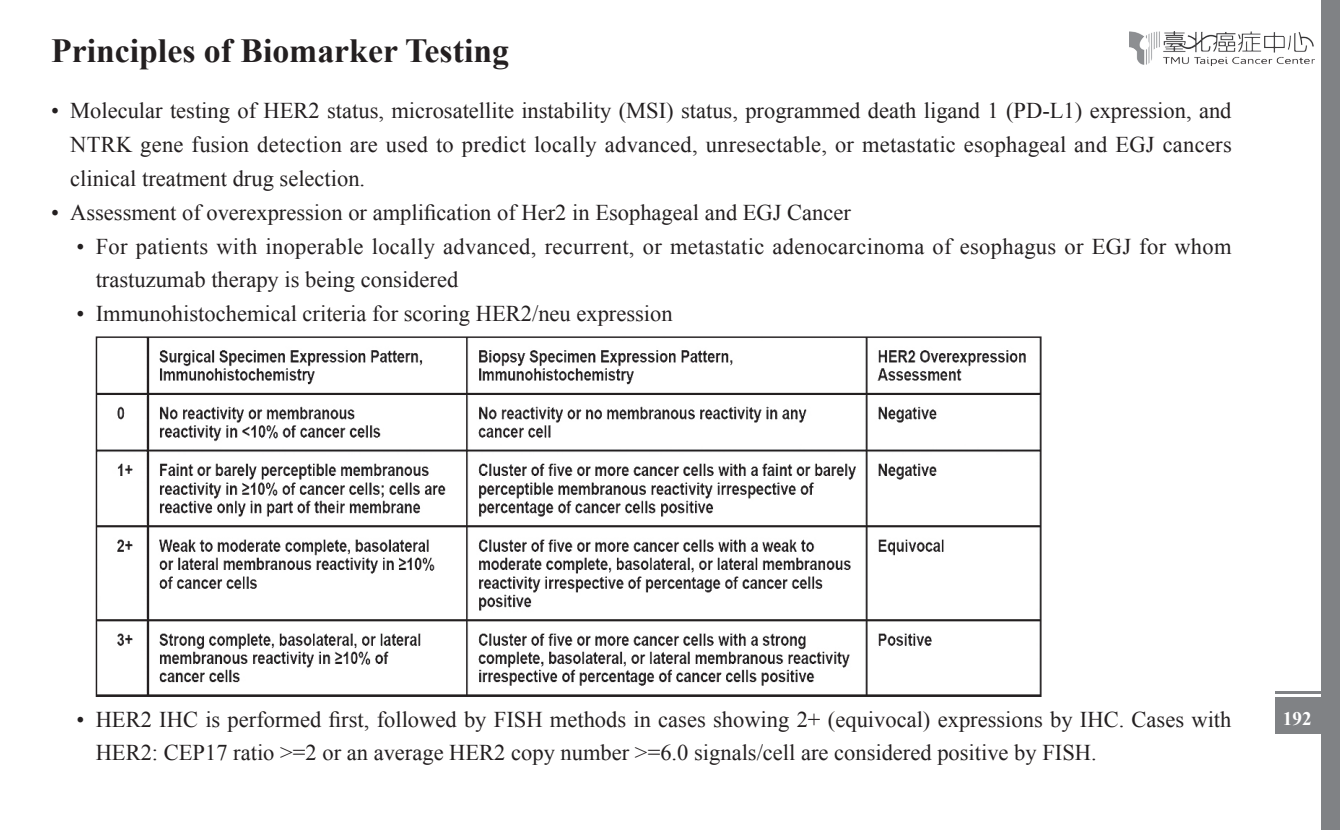
<style>
.page{position:relative;width:1340px;height:830px;background:#fff}
.page>*{position:absolute;margin:0;border:0;box-sizing:border-box;transform-origin:0 0}
.t1{font:700 33.75px "Times New Roman";color:#231f20}
.t2{font:22.5px/33.8px "Times New Roman";color:#231f20}
.t3{font:700 19.12px "Times New Roman";color:#fff}
</style>
<div class="page">
<div style="left:1320px;top:0;width:19px;height:829px;background:#808285"></div>
<img style="left:1129px;top:31px;width:185px;height:34px">
<div style="left:1274px;top:697px;width:48px;height:36px;background:#808285"></div>
<hr style="left:1274px;top:690px;width:47px;height:3px;background:#808285">
<img style="left:96px;top:336px;width:946px;height:360px">
<h1 class="t1" style="left:51px;top:27px;width:459px">Principles of Biomarker Testing</h1>
<p class="t2" style="left:70px;top:94px;width:1163px;text-align:justify;text-indent:-19px">• Molecular testing of HER2 status, microsatellite instability (MSI) status, programmed death ligand 1 (PD-L1) expression, and NTRK gene fusion detection are used to predict locally advanced, unresectable, or metastatic esophageal and EGJ cancers clinical treatment drug selection.</p>
<p class="t2" style="left:51px;top:195px;width:801px">• Assessment of overexpression or amplification of Her2 in Esophageal and EGJ Cancer</p>
<p class="t2" style="left:96px;top:229px;width:1137px;text-indent:-19px">• For patients with inoperable locally advanced, recurrent, or metastatic adenocarcinoma of esophagus or EGJ for whom trastuzumab therapy is being considered</p>
<p class="t2" style="left:77px;top:296px;width:597px">• Immunohistochemical criteria for scoring HER2/neu expression</p>
<p class="t2" style="left:96px;top:701px;width:1137px;text-indent:-19px">• HER2 IHC is performed first, followed by FISH methods in cases showing 2+ (equivocal) expressions by IHC. Cases with<br>HER2: CEP17 ratio &gt;=2 or an average HER2 copy number &gt;=6.0 signals/cell are considered positive by FISH.</p>
<p class="t3" style="left:1282px;top:705px;width:30px">192</p>
</div>
